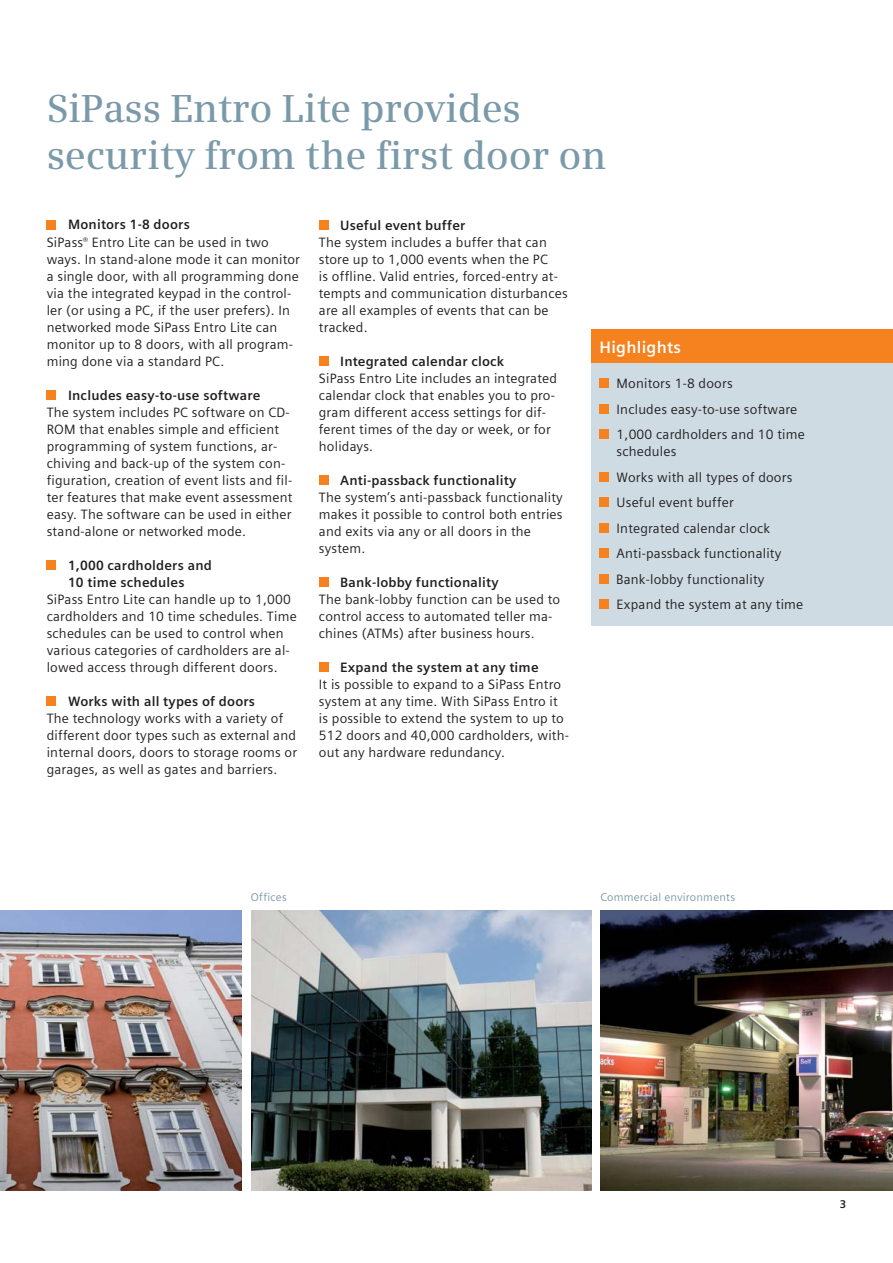
<style>
.page{position:relative;width:893px;height:1263px;background:#fff}
.page>*{position:absolute;margin:0;border:0;box-sizing:border-box;transform-origin:0 0}
.t1{font:600 39px/46.8px "Siemens Serif OT";letter-spacing:-.005em;color:#7b9aa9}
.t2{font:700 16.5px "Siemens Sans OT";letter-spacing:.015em;color:#fff}
.t3{font:13.5px/17px "Siemens Sans OT";letter-spacing:.015em;color:#231f20}
.t4{font:700 13.5px/17px "Siemens Sans OT";letter-spacing:.015em;color:#231f20}
.t5{font:11.25px "Siemens Sans OT";letter-spacing:.02em;color:#7b9aa9}
.t6{font:700 11.25px "Siemens Sans OT";color:#231f20}
.s1{font-weight:700}
</style>
<div class="page">
<div style="left:319px;top:220px;width:9px;height:10px;background:#f5821f"></div>
<div style="left:319px;top:356px;width:9px;height:10px;background:#f5821f"></div>
<div style="left:319px;top:475px;width:9px;height:10px;background:#f5821f"></div>
<div style="left:319px;top:577px;width:9px;height:10px;background:#f5821f"></div>
<div style="left:319px;top:662px;width:9px;height:10px;background:#f5821f"></div>
<div style="left:47px;top:220px;width:9px;height:9px;background:#f5821f"></div>
<div style="left:47px;top:390px;width:9px;height:10px;background:#f5821f"></div>
<div style="left:47px;top:560px;width:9px;height:10px;background:#f5821f"></div>
<div style="left:47px;top:696px;width:9px;height:10px;background:#f5821f"></div>
<div style="left:591px;top:330px;width:302px;height:34px;background:#f5821f"></div>
<div style="left:591px;top:364px;width:302px;height:262px;background:#cedbe3"></div>
<div style="left:599px;top:379px;width:10px;height:9px;background:#f5821f"></div>
<div style="left:599px;top:404px;width:10px;height:10px;background:#f5821f"></div>
<div style="left:599px;top:430px;width:10px;height:9px;background:#f5821f"></div>
<div style="left:599px;top:472px;width:10px;height:10px;background:#f5821f"></div>
<div style="left:599px;top:498px;width:10px;height:9px;background:#f5821f"></div>
<div style="left:599px;top:523px;width:10px;height:10px;background:#f5821f"></div>
<div style="left:599px;top:549px;width:10px;height:9px;background:#f5821f"></div>
<div style="left:599px;top:574px;width:10px;height:10px;background:#f5821f"></div>
<div style="left:599px;top:600px;width:10px;height:9px;background:#f5821f"></div>
<img style="left:0;top:911px;width:242px;height:280px">
<img style="left:252px;top:911px;width:339px;height:280px">
<img style="left:600px;top:911px;width:293px;height:280px">
<h1 class="t1" style="left:47px;top:87px;width:561px">SiPass Entro Lite provides security from the first door on</h1>
<p class="t3" style="left:47px;top:217px;width:255px;text-indent:21px"><span class="s1">Monitors 1-8 doors<br></span>SiPass<sup>®</sup> Entro Lite can be used in two ways. In stand-alone mode it can monitor a single door, with all programming done via the integrated keypad in the control&shy;ler (or using a PC, if the user prefers). In networked mode SiPass Entro Lite can monitor up to 8 doors, with all program&shy;ming done via a standard PC.</p>
<p class="t4" style="left:68px;top:387px;width:194px">Includes easy-to-use software</p>
<p class="t3" style="left:47px;top:404px;width:247px">The system includes PC software on CD-ROM that enables simple and efficient programming of system functions, ar&shy;chiving and back-up of the system con&shy;figuration, creation of event lists and fil&shy;ter features that make event assessment easy. The software can be used in either stand-alone or networked mode.</p>
<p class="t4" style="left:68px;top:557px;width:145px">1,000 cardholders and<br>10 time schedules</p>
<p class="t3" style="left:47px;top:591px;width:252px">SiPass Entro Lite can handle up to 1,000 cardholders and 10 time schedules. Time schedules can be used to control when various categories of cardholders are al&shy;lowed access through different doors.</p>
<p class="t4" style="left:68px;top:693px;width:189px">Works with all types of doors</p>
<p class="t3" style="left:47px;top:710px;width:252px">The technology works with a variety of different door types such as external and internal doors, doors to storage rooms or garages, as well as gates and barriers.</p>
<p class="t4" style="left:340px;top:217px;width:127px">Useful event buffer</p>
<p class="t3" style="left:319px;top:234px;width:250px">The system includes a buffer that can store up to 1,000 events when the PC<br>is offline. Valid entries, forced-entry at&shy;tempts and communication disturbances are all examples of events that can be tracked.</p>
<p class="t4" style="left:340px;top:353px;width:165px">Integrated calendar clock</p>
<p class="t3" style="left:319px;top:370px;width:240px">SiPass Entro Lite includes an integrated calendar clock that enables you to pro&shy;gram different access settings for dif&shy;ferent times of the day or week, or for holidays.</p>
<p class="t4" style="left:340px;top:472px;width:178px">Anti-passback functionality</p>
<p class="t3" style="left:319px;top:489px;width:245px">The system’s anti-passback functionality makes it possible to control both entries and exits via any or all doors in the system.</p>
<p class="t4" style="left:340px;top:574px;width:160px">Bank-lobby functionality</p>
<p class="t3" style="left:319px;top:591px;width:243px">The bank-lobby function can be used to control access to automated teller ma&shy;chines (ATMs) after business hours.</p>
<p class="t4" style="left:340px;top:659px;width:200px">Expand the system at any time</p>
<p class="t3" style="left:319px;top:676px;width:252px">It is possible to expand to a SiPass Entro system at any time. With SiPass Entro it is possible to extend the system to up to 512 doors and 40,000 cardholders, with&shy;out any hardware redundancy.</p>
<p class="t2" style="left:599px;top:340px;width:83px">Highlights</p>
<p class="t3" style="left:616px;top:371px;width:190px;line-height:25.5px">Monitors 1-8 doors<br>Includes easy-to-use software<br>1,000 cardholders and 10 time</p>
<p class="t3" style="left:616px;top:439px;width:189px;line-height:25.5px">schedules<br>Works with all types of doors<br>Useful event buffer<br>Integrated calendar clock<br>Anti-passback functionality<br>Bank-lobby functionality<br>Expand the system at any time</p>
<p class="t5" style="left:251px;top:892px;width:37px">Offices</p>
<p class="t5" style="left:600px;top:892px;width:136px">Commercial environments</p>
<p class="t6" style="left:840px;top:1198px;width:8px">3</p>
</div>
